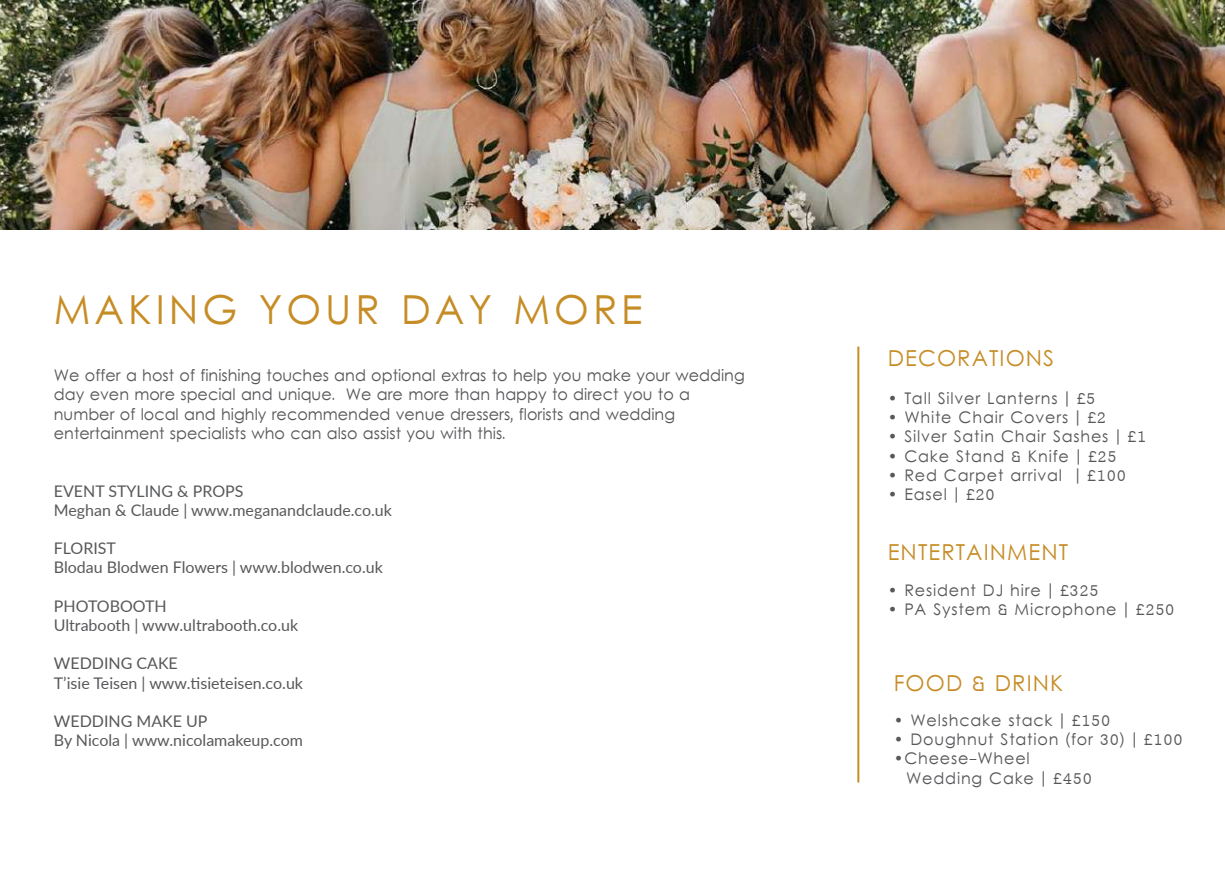
<style>
.page{position:relative;width:1225px;height:874px;background:#fff}
.page>*{position:absolute;margin:0;border:0;box-sizing:border-box;transform-origin:0 0}
.t1{font:40px "Levenim";letter-spacing:.1em;color:#c68d26}
.t2{font:22px "Levenim";letter-spacing:.05em;color:#c68d26}
.t3{font:16px/19.2px "Levenim";color:#57585a}
.t4{font:16px/19.2px "Levenim";letter-spacing:.05em;color:#57585a}
.t5{font:16px/19.2px "Lato";color:#57585a}
</style>
<div class="page">
<img style="left:0;top:0;width:1225px;height:230px">
<hr style="left:857px;top:346px;width:2px;height:436px;background:#c68d26">
<h1 class="t1" style="left:54px;top:286px;width:590px">MAKING YOUR DAY MORE</h1>
<p class="t3" style="left:54px;top:367px;width:692px">We offer a host of finishing touches and optional extras to help you make your wedding day even more special and unique. We are more than happy to direct you to a number of local and highly recommended venue dressers, florists and wedding entertainment specialists who can also assist you with this.</p>
<p class="t5" style="left:54px;top:480px;width:340px">EVENT STYLING &amp; PROPS<br>Meghan &amp; Claude | www.meganandclaude.co.uk</p>
<p class="t5" style="left:54px;top:537px;width:330px">FLORIST<br>Blodau Blodwen Flowers | www.blodwen.co.uk</p>
<p class="t5" style="left:54px;top:595px;width:246px">PHOTOBOOTH<br>Ultrabooth | www.ultrabooth.co.uk</p>
<p class="t5" style="left:54px;top:653px;width:251px">WEDDING CAKE<br>T’isie Teisen | www.tisieteisen.co.uk</p>
<p class="t5" style="left:54px;top:710px;width:251px">WEDDING MAKE UP<br>By Nicola | www.nicolamakeup.com</p>
<h2 class="t2" style="left:887px;top:344px;width:168px">DECORATIONS</h2>
<p class="t4" style="left:887px;top:389px;width:209px">• Tall Silver Lanterns | £5</p>
<p class="t4" style="left:887px;top:409px;width:220px">• White Chair Covers | £2</p>
<p class="t4" style="left:887px;top:428px;width:260px">• Silver Satin Chair Sashes | £1</p>
<p class="t4" style="left:887px;top:447px;width:231px">• Cake Stand &amp; Knife | £25</p>
<p class="t4" style="left:887px;top:466px;width:240px">• Red Carpet arrival | £100</p>
<p class="t3" style="left:887px;top:485px;width:108px">• Easel | £20</p>
<h2 class="t2" style="left:887px;top:539px;width:182px">ENTERTAINMENT</h2>
<p class="t4" style="left:887px;top:581px;width:212px">• Resident DJ hire | £325</p>
<p class="t4" style="left:887px;top:600px;width:288px">• PA System &amp; Microphone | £250</p>
<h2 class="t2" style="left:894px;top:669px;width:171px">FOOD &amp; DRINK</h2>
<p class="t4" style="left:894px;top:711px;width:218px">• Welshcake stack | £150</p>
<p class="t4" style="left:894px;top:730px;width:290px">• Doughnut Station (for 30) | £100</p>
<p class="t4" style="left:906px;top:750px;width:187px;text-indent:-12px">•Cheese-Wheel<br>Wedding Cake | £450</p>
</div>
